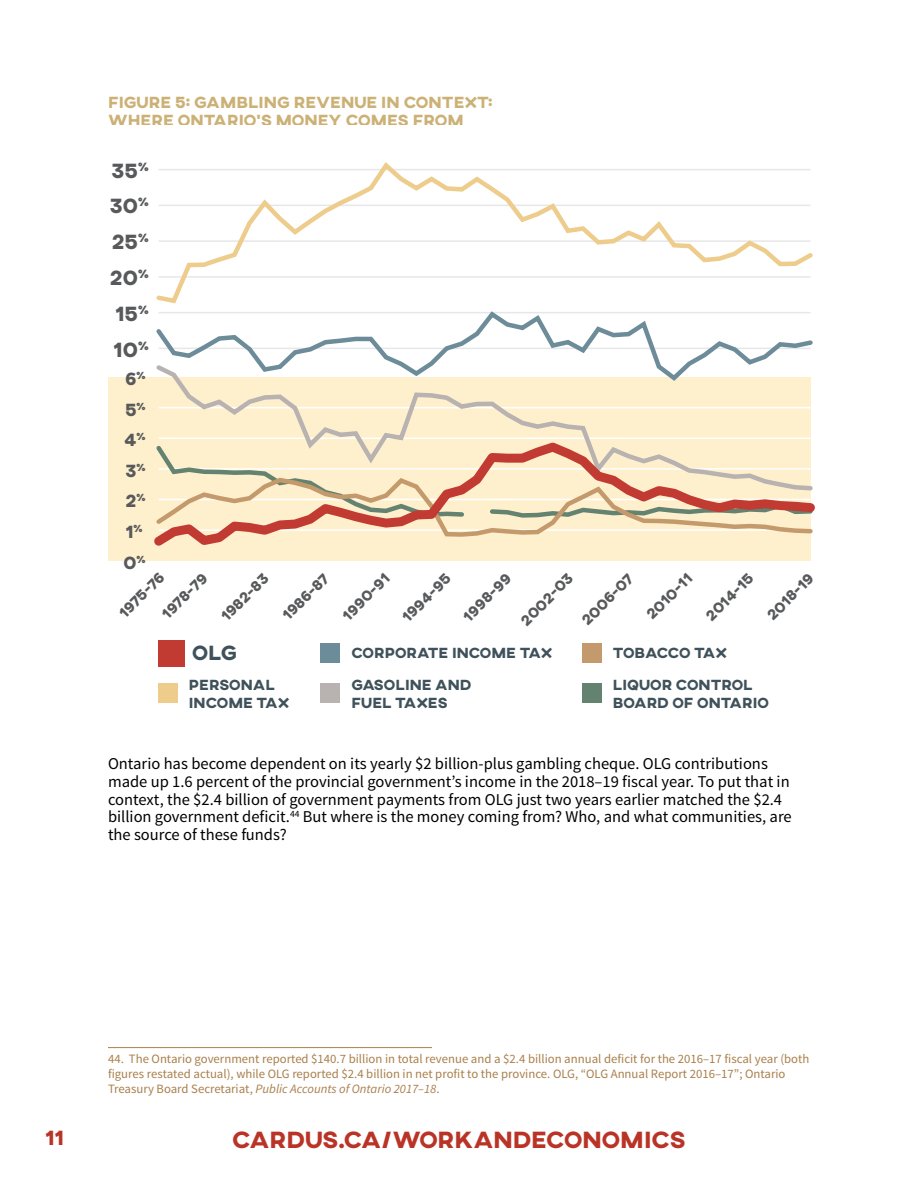
<style>
.page{position:relative;width:918px;height:1188px;background:#fff}
.page>*{position:absolute;margin:0;border:0;box-sizing:border-box;transform-origin:0 0}
.t1{font:800 24px "AXIS";color:#b93427}
.t2{font:800 21px "AXIS";color:#58595b}
.t3{font:800 21px "AXIS";color:#3f515a}
.t4{font:800 21px "AXIS";color:#b93427}
.t5{font:800 18px "AXIS";color:#58595b}
.t6{font:16.5px/17.9px "Source Sans Pro";color:#000}
.t7{font:800 16.5px/17.9px "AXIS";color:#ccb176}
.t8{font:800 15px/18px "AXIS";color:#3f515a}
.t9{font:800 15px/31px "AXIS";color:#58595b}
.t10{font:12.75px/15.3px "Source Sans Pro";color:#a97f4b}
.s1{font-style:italic}
</style>
<div class="page">
<hr style="left:108px;top:1047px;width:324px;height:1px;background:#a97f4b">
<div style="left:108px;top:377px;width:702px;height:184px;background:#fff0cd"></div>
<svg style="left:158px;top:384px;width:653px;height:54px"></svg>
<svg style="left:156px;top:311px;width:657px;height:73px"></svg>
<svg style="left:156px;top:162px;width:657px;height:142px"></svg>
<svg style="left:154px;top:438px;width:661px;height:116px"></svg>
<div style="left:158px;top:640px;width:26px;height:26px;background:#c13b32"></div>
<div style="left:320px;top:683px;width:20px;height:20px;background:#b8b2b0"></div>
<div style="left:582px;top:683px;width:20px;height:20px;background:#638270"></div>
<div style="left:582px;top:643px;width:20px;height:20px;background:#c49a6c"></div>
<div style="left:320px;top:643px;width:20px;height:20px;background:#6d8c99"></div>
<div style="left:158px;top:683px;width:20px;height:20px;background:#edcc8c"></div>
<p class="t7" style="left:108px;top:94px;width:386px">FIGURE 5: GAMBLING REVENUE IN CONTEXT:<br>WHERE ONTARIO’S MONEY COMES FROM</p>
<p class="t2" style="left:111px;top:156px;width:39px">35<sup>%</sup></p>
<p class="t2" style="left:109px;top:192px;width:41px">30<sup>%</sup></p>
<p class="t2" style="left:112px;top:228px;width:38px">25<sup>%</sup></p>
<p class="t2" style="left:110px;top:264px;width:40px">20<sup>%</sup></p>
<p class="t2" style="left:115px;top:300px;width:35px">15<sup>%</sup></p>
<p class="t2" style="left:113px;top:336px;width:37px">10<sup>%</sup></p>
<p class="t5" style="left:126px;top:367px;width:22px">6<sup>%</sup></p>
<p class="t5" style="left:125px;top:398px;width:22px">5<sup>%</sup></p>
<p class="t5" style="left:124px;top:428px;width:23px">4<sup>%</sup></p>
<p class="t5" style="left:125px;top:459px;width:22px">3<sup>%</sup></p>
<p class="t5" style="left:125px;top:489px;width:22px">2<sup>%</sup></p>
<p class="t5" style="left:125px;top:520px;width:19px">1<sup>%</sup></p>
<p class="t5" style="left:124px;top:551px;width:24px">0<sup>%</sup></p>
<p class="t9" style="left:132px;top:584px;width:59px;text-indent:-30px;rotate:-45deg">1975-76<br>1978-79</p>
<p class="t9" style="left:213px;top:608px;width:62px;rotate:-45deg">1982-83</p>
<p class="t9" style="left:274px;top:607px;width:61px;rotate:-45deg">1986-87</p>
<p class="t3" style="left:192px;top:639px;width:46px">OLG</p>
<p class="t8" style="left:189px;top:676px;width:102px">PERSONAL<br>INCOME TAX</p>
<p class="t9" style="left:335px;top:608px;width:61px;rotate:-45deg">1990-91</p>
<p class="t9" style="left:394px;top:609px;width:64px;rotate:-45deg">1994-95</p>
<p class="t9" style="left:455px;top:608px;width:63px;rotate:-45deg">1998-99</p>
<p class="t9" style="left:513px;top:613px;width:69px;rotate:-45deg">2002-03</p>
<p class="t9" style="left:574px;top:612px;width:68px;rotate:-45deg">2006-07</p>
<p class="t9" style="left:638px;top:606px;width:60px;rotate:-45deg">2010-11</p>
<p class="t9" style="left:698px;top:608px;width:62px;rotate:-45deg">2014-15</p>
<p class="t9" style="left:759px;top:607px;width:61px;rotate:-45deg">2018-19</p>
<p class="t8" style="left:352px;top:645px;width:202px">CORPORATE INCOME TAX</p>
<p class="t8" style="left:613px;top:645px;width:115px">TOBACCO TAX</p>
<p class="t8" style="left:352px;top:676px;width:121px">GASOLINE AND<br>FUEL TAXES</p>
<p class="t8" style="left:613px;top:676px;width:157px">LIQUOR CONTROL<br>BOARD OF ONTARIO</p>
<p class="t6" style="left:108px;top:755px;width:685px">Ontario has become dependent on its yearly $2 billion-plus gambling cheque. OLG contributions made up 1.6 percent of the provincial government’s income in the 2018–19 fiscal year. To put that in context, the $2.4 billion of government payments from OLG just two years earlier matched the $2.4 billion government deficit.<sup>44</sup> But where is the money coming from? Who, and what communities, are the source of these funds?</p>
<p class="t10" style="left:108px;top:1051px;width:703px">44. The Ontario government reported $140.7 billion in total revenue and a $2.4 billion annual deficit for the 2016–17 fiscal year (both figures restated actual), while OLG reported $2.4 billion in net profit to the province. OLG, “OLG Annual Report 2016–17”; Ontario<br>Treasury Board Secretariat, <span class="s1">Public Accounts of Ontario 2017–18</span>.</p>
<p class="t4" style="left:45px;top:1124px;width:21px">11</p>
<h1 class="t1" style="left:232px;top:1124px;width:455px">CARDUS.CA/WORKANDECONOMICS</h1>
</div>
